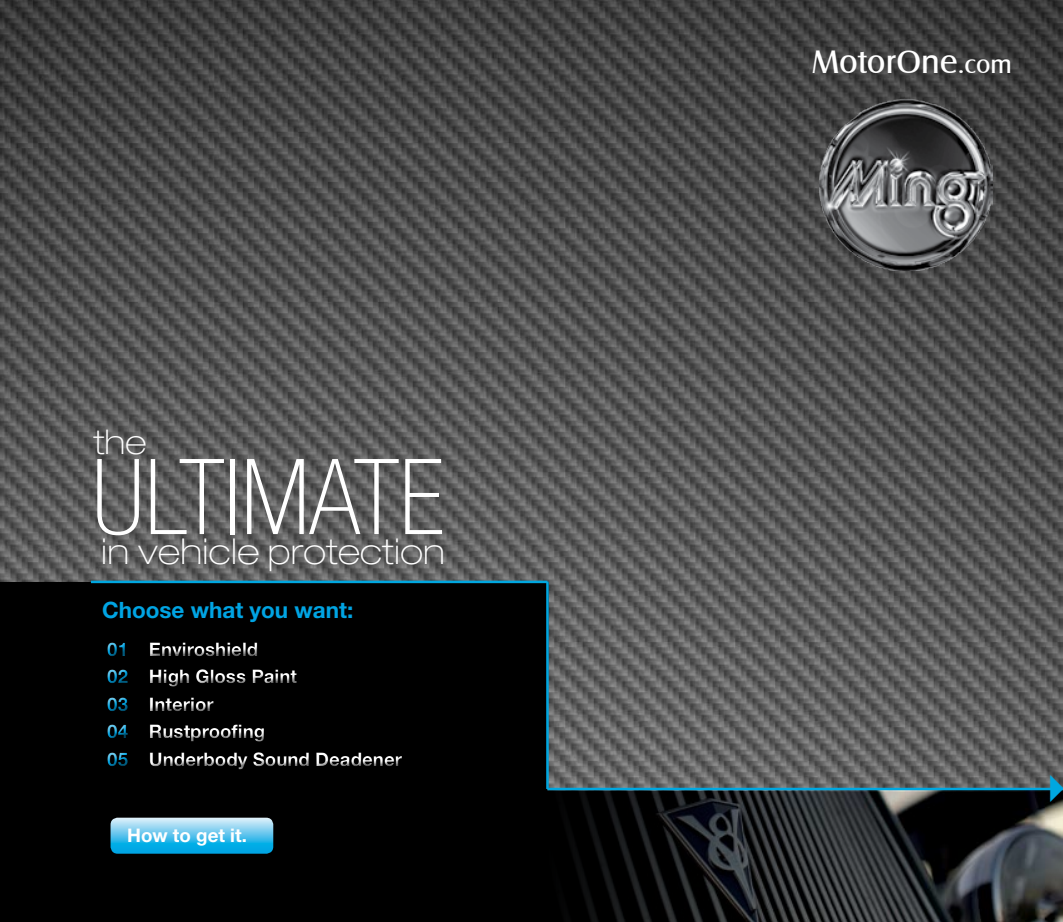
<style>
.page{position:relative;width:1063px;height:922px;background:#fff}
.page>*{position:absolute;margin:0;border:0;box-sizing:border-box;transform-origin:0 0}
.t1{font:100 condensed 105px "Helvetica Neue";color:#fff}
.t2{font:100 expanded 35.75px "Helvetica Neue";letter-spacing:.01em;color:#fff}
.t3{font:100 expanded 34.12px "Helvetica Neue";color:#fff}
.t4{font:33.5px "Castle T";color:#fff}
.t5{font:700 22.5px "Helvetica Neue";color:#00a4e3}
.t6{font:700 18.75px/27.5px "Helvetica Neue";color:#fff}
.s1{color:#00a4e3}
.s2{font-size:25.75px}
</style>
<div class="page">
<img style="left:0;top:0;width:1063px;height:581px">
<img style="left:820px;top:99px;width:172px;height:172px">
<svg style="left:0;top:581px;width:1063px;height:340px;fill:#000"></svg>
<img style="left:546px;top:790px;width:517px;height:131px">
<hr style="left:91px;top:580px;width:456px;height:3px;background:#00a7e0">
<hr style="left:546px;top:581px;width:3px;height:207px;background:#00a7e0">
<hr style="left:547px;top:787px;width:516px;height:3px;background:#00a7e0">
<div style="left:99px;top:633px;width:310px;height:142px;background:#000"></div>
<div style="left:102px;top:635px;width:309px;height:143px;background:#000"></div>
<svg style="left:111px;top:817px;width:162px;height:36px"></svg>
<svg style="left:1050px;top:774px;width:13px;height:27px"></svg>
<h3 class="t3" style="left:94px;top:421px;width:54px">the</h3>
<h1 class="t1" style="left:92px;top:438px;width:353px">ULTIMATE</h1>
<h2 class="t2" style="left:101px;top:530px;width:345px">in vehicle protection</h2>
<p class="t5" style="left:102px;top:596px;width:253px">Choose what you want:</p>
<p class="t6" style="left:107px;top:634px;width:296px"><span class="s1">01</span> Enviroshield<br><span class="s1">02</span> High Gloss Paint<br><span class="s1">03</span> Interior<br><span class="s1">04</span> Rustproofing<br><span class="s1">05</span> Underbody Sound Deadener</p>
<p class="t6" style="left:127px;top:820px;width:121px">How to get it.</p>
<h3 class="t4" style="left:812px;top:43px;width:202px">MotorOne<span class="s2">.com</span></h3>
</div>
